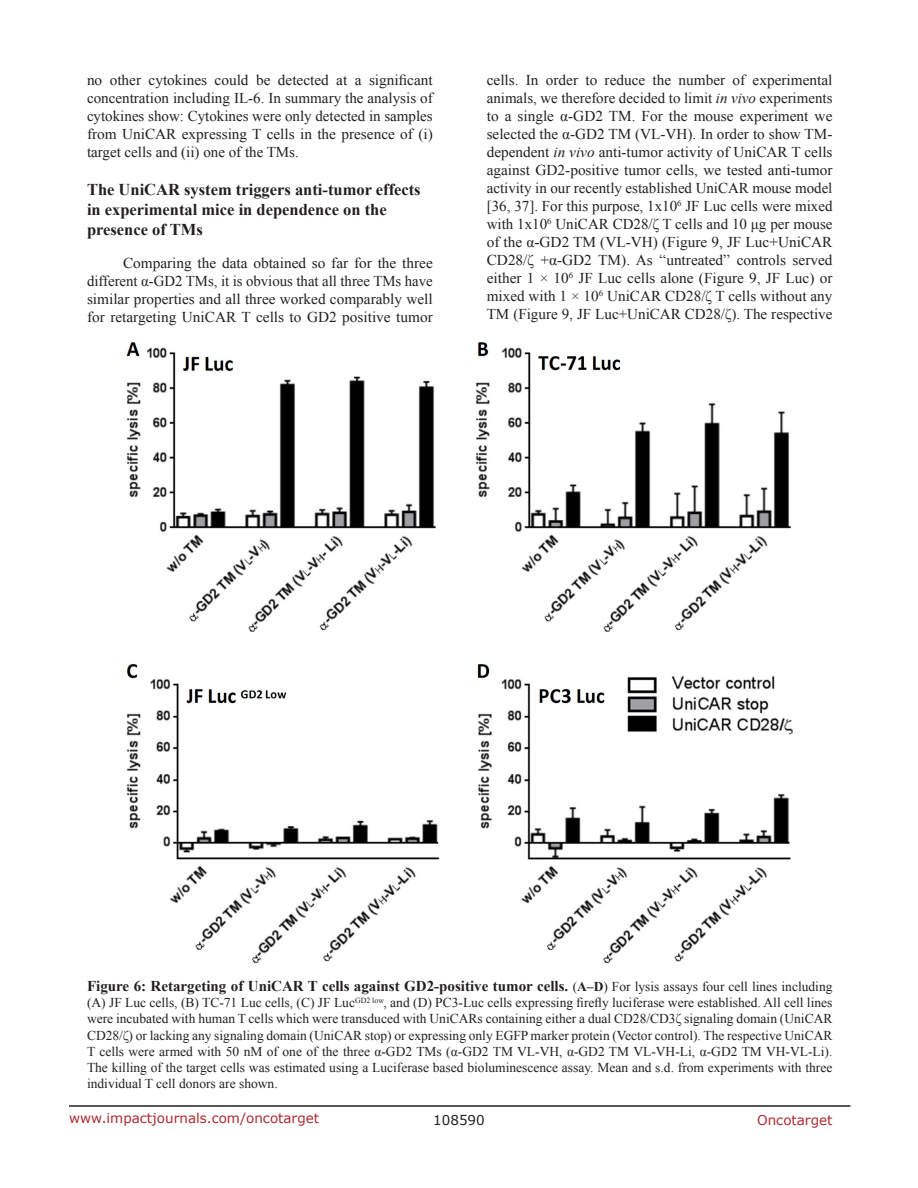
<style>
.page{position:relative;width:918px;height:1188px;background:#fff}
.page>*{position:absolute;margin:0;border:0;box-sizing:border-box;transform-origin:0 0}
.SubHeading_middle{font:700 16.5px/19.8px "Times New Roman";color:#231f20}
.BodyText{font:15px/18px "Times New Roman";color:#231f20;text-align:justify}
.FigureText{font:700 15px "Times New Roman";color:#231f20}
.FigureText-2{font:13.5px/16.2px "Times New Roman";color:#231f20;text-align:justify}
.t1{font:13.5px "Verdana";color:#ac2b31}
.t2{font:13.5px "Verdana";color:#231f20}
.s1{font-style:italic}
.s2{font-weight:400;font-size:13.5px}
.s3{font-size:13.5px}
</style>
<div class="page">
<hr style="left:69px;top:1105px;width:781px;height:2px;background:#231f20">
<img style="left:127px;top:342px;width:666px;height:621px">
<p class="BodyText" style="left:87px;top:71px;width:347px">no other cytokines could be detected at a significant concentration including IL-6. In summary the analysis of cytokines show: Cytokines were only detected in samples from UniCAR expressing T cells in the presence of (i) target cells and (ii) one of the TMs.</p>
<p class="SubHeading_middle" style="left:87px;top:179px;width:335px">The UniCAR system triggers anti-tumor effects in experimental mice in dependence on the presence of TMs</p>
<p class="BodyText" style="left:87px;top:254px;width:347px;text-indent:36px">Comparing the data obtained so far for the three different α-GD2 TMs, it is obvious that all three TMs have similar properties and all three worked comparably well for retargeting UniCAR T cells to GD2 positive tumor</p>
<p class="BodyText" style="left:487px;top:71px;width:347px">cells. In order to reduce the number of experimental animals, we therefore decided to limit <span class="s1">in vivo</span> experiments to a single α-GD2 TM. For the mouse experiment we selected the α-GD2 TM (VL-VH). In order to show TM&shy;dependent <span class="s1">in vivo</span> anti-tumor activity of UniCAR T cells against GD2-positive tumor cells, we tested anti-tumor activity in our recently established UniCAR mouse model [36, 37]. For this purpose, 1x10<sup>6</sup> JF Luc cells were mixed with 1x10<sup>6</sup> UniCAR CD28/ζ T cells and 10 μg per mouse of the α-GD2 TM (VL-VH) (Figure 9, JF Luc+UniCAR CD28/ζ +α-GD2 TM). As “untreated” controls served either 1 × 10<sup>6</sup> JF Luc cells alone (Figure 9, JF Luc) or mixed with 1 × 10<sup>6</sup> UniCAR CD28/ζ T cells without any TM (Figure 9, JF Luc+UniCAR CD28/ζ). The respective</p>
<p class="FigureText" style="left:87px;top:976px;width:747px">Figure 6: Retargeting of UniCAR T cells against GD2-positive tumor cells. <span class="s2">(</span><span class="s3">A–D</span><span class="s2">) For lysis assays four cell lines including</span></p>
<p class="FigureText-2" style="left:87px;top:994px;width:747px">(A) JF Luc cells, (B) TC-71 Luc cells, (C) JF Luc<sup>GD2</sup> <sup>low</sup>, and (D) PC3-Luc cells expressing firefly luciferase were established. All cell lines were incubated with human T cells which were transduced with UniCARs containing either a dual CD28/CD3ζ signaling domain (UniCAR CD28/ζ) or lacking any signaling domain (UniCAR stop) or expressing only EGFP marker protein (Vector control). The respective UniCAR T cells were armed with 50 nM of one of the three α-GD2 TMs (α-GD2 TM VL-VH, α-GD2 TM VL-VH-Li, α-GD2 TM VH-VL-Li).<br>The killing of the target cells was estimated using a Luciferase based bioluminescence assay. Mean and s.d. from experiments with three individual T cell donors are shown.</p>
<p class="t1" style="left:69px;top:1109px;width:252px">www.impactjournals.com/oncotarget</p>
<p class="t2" style="left:433px;top:1111px;width:53px">108590</p>
<p class="t1" style="left:757px;top:1111px;width:77px">Oncotarget</p>
</div>
